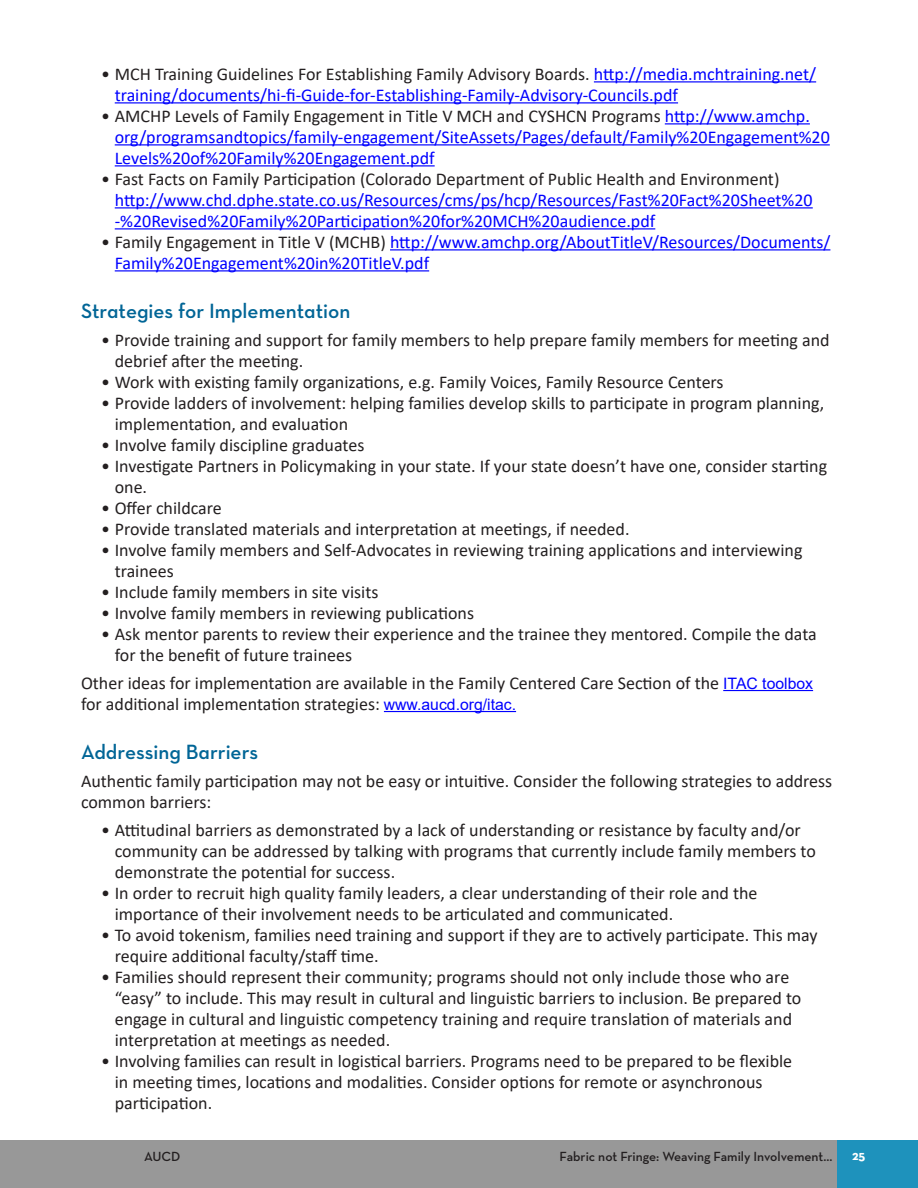
<style>
.page{position:relative;width:918px;height:1188px;background:#fff}
.page>*{position:absolute;margin:0;border:0;box-sizing:border-box;transform-origin:0 0}
.h3_body-subhead_smal{font:21px "Neutraface Text Demi Alt";color:#006596}
.t1{font:18px/21px "Calibri";color:#231f20}
.t2{font:18px/21px "Calibri";color:#00f}
.t3{font:600 13.5px "Neutraface Text";color:#231f20}
.t4{font:700 13.5px "Neutraface Text";color:#fff}
.s1{color:#231f20}
.s2{font-family:"Arial";font-size:15.75px;color:#00f}
</style>
<div class="page">
<div style="left:837px;top:1140px;width:81px;height:48px;background:#1e92bc"></div>
<div style="left:0;top:1140px;width:837px;height:48px;background:#989898"></div>
<hr style="left:594px;top:81px;width:222px;height:1px;background:#00f">
<hr style="left:115px;top:102px;width:563px;height:1px;background:#00f">
<hr style="left:665px;top:123px;width:145px;height:1px;background:#00f">
<hr style="left:115px;top:144px;width:715px;height:1px;background:#00f">
<hr style="left:115px;top:165px;width:320px;height:1px;background:#00f">
<hr style="left:115px;top:207px;width:698px;height:1px;background:#00f">
<hr style="left:115px;top:228px;width:540px;height:1px;background:#00f">
<hr style="left:390px;top:249px;width:440px;height:1px;background:#00f">
<hr style="left:115px;top:270px;width:314px;height:1px;background:#00f">
<hr style="left:723px;top:690px;width:90px;height:1px;background:#00f">
<hr style="left:384px;top:711px;width:132px;height:1px;background:#00f">
<p class="t2" style="left:115px;top:63px;width:703px;text-indent:-14px"><span class="s1">• MCH Training Guidelines For Establishing Family Advisory Boards.</span> http://media.mchtraining.net/ training/documents/hi-fi-Guide-for-Establishing-Family-Advisory-Councils.pdf</p>
<p class="t2" style="left:115px;top:105px;width:717px;text-indent:-14px"><span class="s1">• AMCHP Levels of Family Engagement in Title V MCH and CYSHCN Programs</span> http://www.amchp. org/programsandtopics/family-engagement/SiteAssets/Pages/default/Family%20Engagement%20<br>Levels%20of%20Family%20Engagement.pdf</p>
<p class="t2" style="left:115px;top:168px;width:700px;text-indent:-14px"><span class="s1">• Fast Facts on Family Participation (Colorado Department of Public Health and Environment) </span>http://www.chd.dphe.state.co.us/Resources/cms/ps/hcp/Resources/Fast%20Fact%20Sheet%20 -%20Revised%20Family%20Participation%20for%20MCH%20audience.pdf</p>
<p class="t2" style="left:115px;top:231px;width:717px;text-indent:-14px"><span class="s1">• Family Engagement in Title V (MCHB)</span> http://www.amchp.org/AboutTitleV/Resources/Documents/<br>Family%20Engagement%20in%20TitleV.pdf</p>
<p class="h3_body-subhead_smal" style="left:81px;top:298px;width:271px">Strategies for Implementation</p>
<p class="t1" style="left:115px;top:329px;width:716px;text-indent:-14px">• Provide training and support for family members to help prepare family members for meeting and debrief after the meeting.</p>
<p class="t1" style="left:101px;top:371px;width:624px">• Work with existing family organizations, e.g. Family Voices, Family Resource Centers</p>
<p class="t1" style="left:115px;top:392px;width:711px;text-indent:-14px">• Provide ladders of involvement: helping families develop skills to participate in program planning, implementation, and evaluation</p>
<p class="t1" style="left:101px;top:434px;width:265px">• Involve family discipline graduates</p>
<p class="t1" style="left:115px;top:455px;width:714px;text-indent:-14px">• Investigate Partners in Policymaking in your state. If your state doesn’t have one, consider starting one.</p>
<p class="t1" style="left:101px;top:497px;width:122px">• Offer childcare</p>
<p class="t1" style="left:101px;top:518px;width:530px">• Provide translated materials and interpretation at meetings, if needed.</p>
<p class="t1" style="left:115px;top:539px;width:689px;text-indent:-14px">• Involve family members and Self-Advocates in reviewing training applications and interviewing trainees</p>
<p class="t1" style="left:101px;top:581px;width:279px">• Include family members in site visits</p>
<p class="t1" style="left:101px;top:602px;width:374px">• Involve family members in reviewing publications</p>
<p class="t1" style="left:115px;top:623px;width:704px;text-indent:-14px">• Ask mentor parents to review their experience and the trainee they mentored. Compile the data for the benefit of future trainees</p>
<p class="t1" style="left:81px;top:672px;width:734px">Other ideas for implementation are available in the Family Centered Care Section of the <span class="s2">ITAC toolbox </span>for additional implementation strategies: <span class="s2">www.aucd.org/itac.</span></p>
<p class="h3_body-subhead_smal" style="left:81px;top:739px;width:179px">Addressing Barriers</p>
<p class="t1" style="left:81px;top:770px;width:753px">Authentic family participation may not be easy or intuitive. Consider the following strategies to address common barriers:</p>
<p class="t1" style="left:115px;top:819px;width:703px;text-indent:-14px">• Attitudinal barriers as demonstrated by a lack of understanding or resistance by faculty and/or community can be addressed by talking with programs that currently include family members to demonstrate the potential for success.</p>
<p class="t1" style="left:115px;top:882px;width:644px;text-indent:-14px">• In order to recruit high quality family leaders, a clear understanding of their role and the importance of their involvement needs to be articulated and communicated.</p>
<p class="t1" style="left:115px;top:924px;width:704px;text-indent:-14px">• To avoid tokenism, families need training and support if they are to actively participate. This may require additional faculty/staff time.</p>
<p class="t1" style="left:115px;top:966px;width:688px;text-indent:-14px">• Families should represent their community; programs should not only include those who are “easy” to include. This may result in cultural and linguistic barriers to inclusion. Be prepared to engage in cultural and linguistic competency training and require translation of materials and interpretation at meetings as needed.</p>
<p class="t1" style="left:115px;top:1050px;width:679px;text-indent:-14px">• Involving families can result in logistical barriers. Programs need to be prepared to be flexible in meeting times, locations and modalities. Consider options for remote or asynchronous participation.</p>
<p class="t3" style="left:144px;top:1148px;width:38px">AUCD</p>
<p class="t3" style="left:560px;top:1148px;width:275px">Fabric not Fringe: Weaving Family Involvement...</p>
<p class="t4" style="left:852px;top:1147px;width:15px">25</p>
</div>
